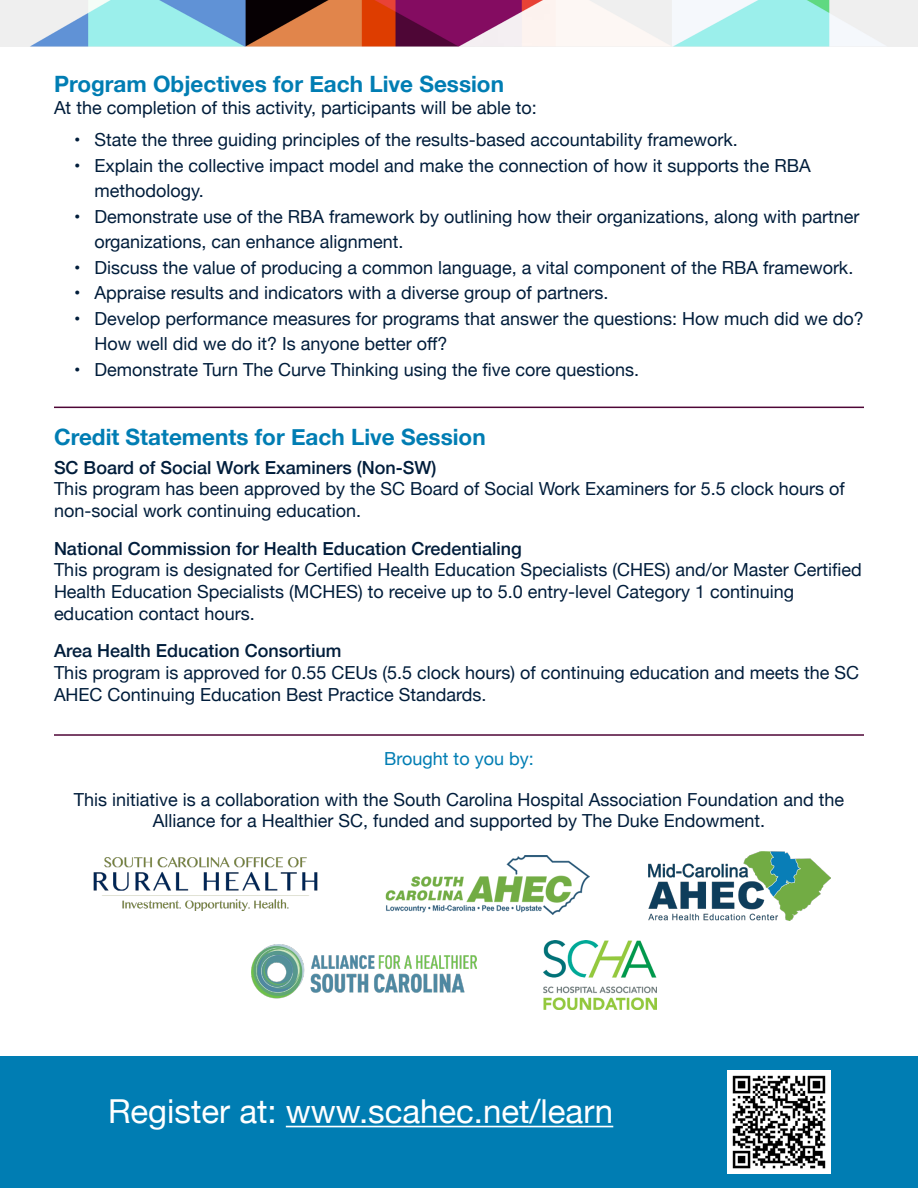
<style>
.page{position:relative;width:918px;height:1188px;background:#fff}
.page>*{position:absolute;margin:0;border:0;box-sizing:border-box;transform-origin:0 0}
.t1{font:33px "Helvetica Neue";color:#fff}
.t2{font:700 22.5px "Helvetica Neue";color:#007db3}
.t3{font:18px/21.6px "Helvetica Neue";color:#001d3b}
.t4{font:18px "Helvetica Neue";color:#007db3}
.s1{font-weight:500}
</style>
<div class="page">
<img style="left:0;top:0;width:918px;height:47px">
<hr style="left:54px;top:407px;width:810px;height:1px;background:#4e0636">
<hr style="left:54px;top:734px;width:810px;height:2px;background:#4e0636">
<img style="left:93px;top:857px;width:225px;height:54px">
<img style="left:385px;top:855px;width:205px;height:60px">
<img style="left:648px;top:852px;width:183px;height:68px">
<img style="left:252px;top:945px;width:225px;height:54px">
<div style="left:0;top:1056px;width:918px;height:132px;background:#007db3"></div>
<hr style="left:286px;top:1126px;width:327px;height:1px;background:#fff">
<img style="left:727px;top:1070px;width:104px;height:104px">
<img style="left:544px;top:941px;width:113px;height:69px">
<p class="t2" style="left:54px;top:66px;width:452px">Program Objectives for Each Live Session</p>
<p class="t3" style="left:54px;top:97px;width:484px">At the completion of this activity, participants will be able to:</p>
<p class="t3" style="left:74px;top:130px;width:665px">• State the three guiding principles of the results-based accountability framework.</p>
<p class="t3" style="left:94px;top:154px;width:718px;line-height:25.5px;text-indent:-20px">• Explain the collective impact model and make the connection of how it supports the RBA methodology.</p>
<p class="t3" style="left:94px;top:205px;width:766px;line-height:25.5px;text-indent:-20px">• Demonstrate use of the RBA framework by outlining how their organizations, along with partner organizations, can enhance alignment.</p>
<p class="t3" style="left:74px;top:258px;width:781px">• Discuss the value of producing a common language, a vital component of the RBA framework.</p>
<p class="t3" style="left:74px;top:283px;width:536px">• Appraise results and indicators with a diverse group of partners.</p>
<p class="t3" style="left:94px;top:307px;width:771px;line-height:25.5px;text-indent:-20px">• Develop performance measures for programs that answer the questions: How much did we do?<br>How well did we do it? Is anyone better off?</p>
<p class="t3" style="left:74px;top:360px;width:567px">• Demonstrate Turn The Curve Thinking using the five core questions.</p>
<p class="t2" style="left:54px;top:419px;width:433px">Credit Statements for Each Live Session</p>
<p class="t3" style="left:54px;top:458px;width:792px"><span class="s1">SC Board of Social Work Examiners (Non-SW)<br></span>This program has been approved by the SC Board of Social Work Examiners for 5.5 clock hours of non-social work continuing education.</p>
<p class="t3" style="left:54px;top:539px;width:809px"><span class="s1">National Commission for Health Education Credentialing<br></span>This program is designated for Certified Health Education Specialists (CHES) and/or Master Certified Health Education Specialists (MCHES) to receive up to 5.0 entry-level Category 1 continuing education contact hours.</p>
<p class="t3" style="left:54px;top:641px;width:807px"><span class="s1">Area Health Education Consortium<br></span>This program is approved for 0.55 CEUs (5.5 clock hours) of continuing education and meets the SC<br>AHEC Continuing Education Best Practice Standards.</p>
<p class="t4" style="left:384px;top:746px;width:151px">Brought to you by:</p>
<p class="t3" style="left:74px;top:789px;width:772px;text-align:center">This initiative is a collaboration with the South Carolina Hospital Association Foundation and the<br>Alliance for a Healthier SC, funded and supported by The Duke Endowment.</p>
<p class="t1" style="left:108px;top:1088px;width:507px">Register at: www.scahec.net/learn</p>
</div>
